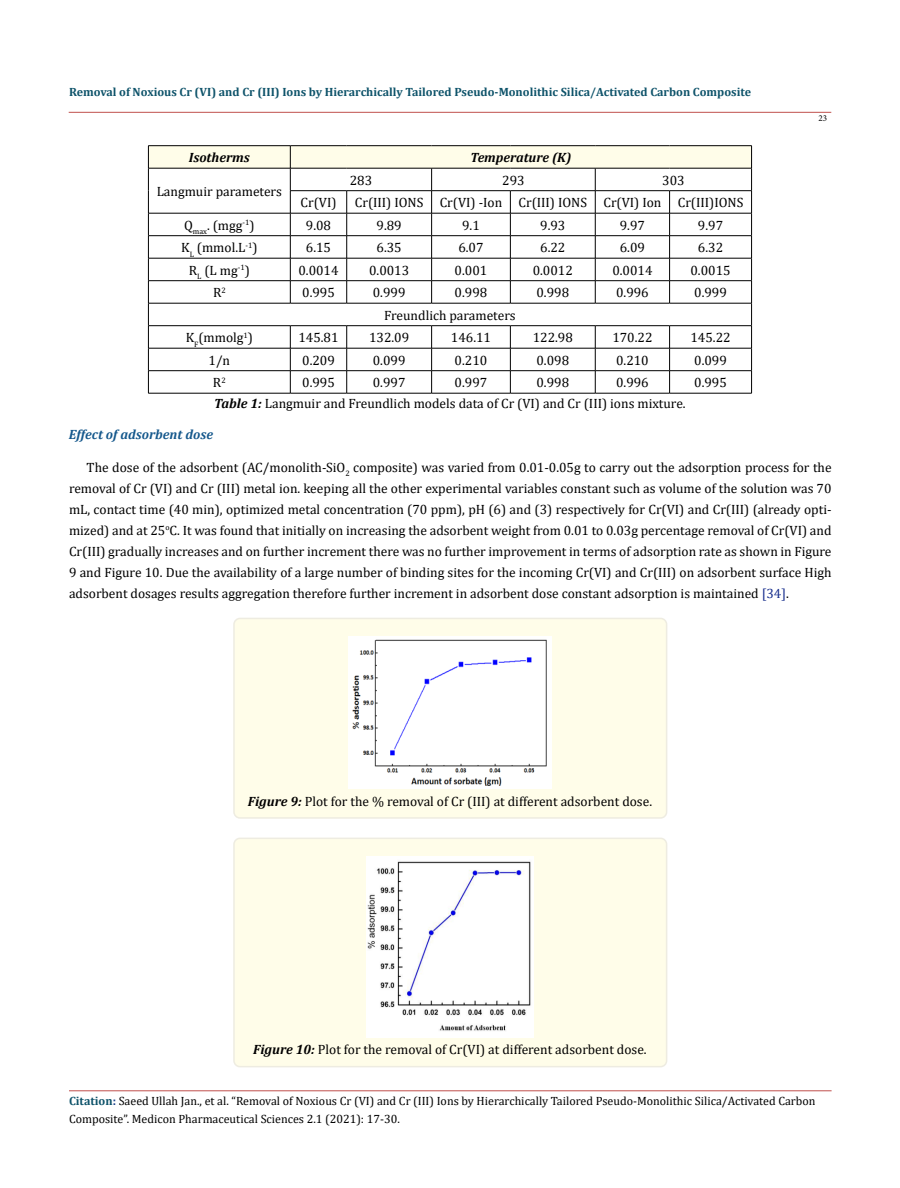
<style>
.page{position:relative;width:900px;height:1188px;background:#fff}
.page>*{position:absolute;margin:0;border:0;box-sizing:border-box;transform-origin:0 0}
.t1{font:13.5px/21px "Cambria";color:#000;text-align:justify}
.t2{font:italic 700 13.5px "Cambria";color:#000}
.t3{font:italic 700 13.5px "Cambria";color:#15588c}
.t4{font:12px/18px "Cambria";color:#000}
.t5{font:700 12px "Cambria";color:#0e536a}
.t6{font:9px "Minion Pro";color:#000}
.s1{font-weight:700;font-style:italic}
.s2{color:#152c8c}
.s3{font-weight:700;color:#0e536a}
.s4{font-weight:700;color:#173e88}
</style>
<div class="page">
<hr style="left:69px;top:1091px;width:763px;height:1px;background:#c0504d">
<hr style="left:69px;top:112px;width:762px;height:1px;background:#c0504d">
<hr style="left:148px;top:145px;width:142px;height:1px;background:#000">
<hr style="left:290px;top:145px;width:57px;height:1px;background:#000">
<hr style="left:347px;top:145px;width:85px;height:1px;background:#000">
<hr style="left:432px;top:145px;width:78px;height:1px;background:#000">
<hr style="left:510px;top:145px;width:85px;height:1px;background:#000">
<hr style="left:595px;top:145px;width:75px;height:1px;background:#000">
<hr style="left:670px;top:145px;width:82px;height:1px;background:#000">
<svg style="left:148px;top:146px;width:604px;height:247px"></svg>
<hr style="left:148px;top:393px;width:142px;height:1px;background:#000">
<hr style="left:290px;top:393px;width:57px;height:1px;background:#000">
<hr style="left:347px;top:393px;width:85px;height:1px;background:#000">
<hr style="left:432px;top:393px;width:78px;height:1px;background:#000">
<hr style="left:510px;top:393px;width:85px;height:1px;background:#000">
<hr style="left:595px;top:393px;width:75px;height:1px;background:#000">
<hr style="left:670px;top:393px;width:82px;height:1px;background:#000">
<div style="left:234px;top:618px;width:433px;height:200px;background:#fffde9;border-radius:6px"></div>
<div style="left:233px;top:618px;width:434px;height:201px;border:2px solid #eeece1;border-radius:6px"></div>
<img style="left:349px;top:637px;width:202px;height:151px">
<div style="left:234px;top:838px;width:433px;height:229px;background:#fffde9;border-radius:6px"></div>
<div style="left:233px;top:838px;width:434px;height:229px;border:2px solid #eeece1;border-radius:6px"></div>
<img style="left:367px;top:856px;width:166px;height:181px">
<p class="t5" style="left:69px;top:83px;width:684px">Removal of Noxious Cr (VI) and Cr (III) Ions by Hierarchically Tailored Pseudo-Monolithic Silica/Activated Carbon Composite</p>
<p class="t2" style="left:189px;top:148px;width:63px">Isotherms</p>
<p class="t2" style="left:471px;top:148px;width:102px">Temperature (K)</p>
<p class="t1" style="left:157px;top:181px;width:127px">Langmuir parameters</p>
<p class="t1" style="left:350px;top:170px;width:24px">283</p>
<p class="t1" style="left:502px;top:170px;width:24px">293</p>
<p class="t1" style="left:662px;top:170px;width:24px">303</p>
<p class="t1" style="left:301px;top:192px;width:38px">Cr(VI)</p>
<p class="t1" style="left:355px;top:192px;width:390px">Cr(III) IONS Cr(VI) -Ion Cr(III) IONS Cr(VI) Ion Cr(III)IONS</p>
<p class="t6" style="left:818px;top:112px;width:10px">23</p>
<p class="t1" style="left:184px;top:215px;width:72px">Q<sub>max</sub>. (mgg<sup>-1</sup>)</p>
<p class="t1" style="left:306px;top:215px;width:27px">9.08</p>
<p class="t1" style="left:377px;top:215px;width:27px">9.89</p>
<p class="t1" style="left:462px;top:215px;width:19px">9.1</p>
<p class="t1" style="left:540px;top:215px;width:27px">9.93</p>
<p class="t1" style="left:620px;top:215px;width:27px">9.97</p>
<p class="t1" style="left:698px;top:215px;width:27px">9.97</p>
<p class="t1" style="left:181px;top:237px;width:78px">K<sub>L</sub> (mmol.L<sup>-1</sup>)</p>
<p class="t1" style="left:306px;top:237px;width:27px">6.15</p>
<p class="t1" style="left:377px;top:237px;width:27px">6.35</p>
<p class="t1" style="left:458px;top:237px;width:27px">6.07</p>
<p class="t1" style="left:540px;top:237px;width:27px">6.22</p>
<p class="t1" style="left:620px;top:237px;width:27px">6.09</p>
<p class="t1" style="left:698px;top:237px;width:27px">6.32</p>
<p class="t1" style="left:189px;top:260px;width:62px">R<sub>L</sub> (L mg<sup>-1</sup>)</p>
<p class="t1" style="left:298px;top:260px;width:42px">0.0014</p>
<p class="t1" style="left:369px;top:260px;width:42px">0.0013</p>
<p class="t1" style="left:455px;top:260px;width:34px">0.001</p>
<p class="t1" style="left:533px;top:260px;width:42px">0.0012</p>
<p class="t1" style="left:612px;top:260px;width:42px">0.0014</p>
<p class="t1" style="left:691px;top:260px;width:42px">0.0015</p>
<p class="t1" style="left:213px;top:282px;width:14px">R<sup>2</sup></p>
<p class="t1" style="left:302px;top:282px;width:34px">0.995</p>
<p class="t1" style="left:373px;top:282px;width:34px">0.999</p>
<p class="t1" style="left:455px;top:282px;width:34px">0.998</p>
<p class="t1" style="left:536px;top:282px;width:34px">0.998</p>
<p class="t1" style="left:616px;top:282px;width:34px">0.996</p>
<p class="t1" style="left:694px;top:282px;width:34px">0.999</p>
<p class="t1" style="left:384px;top:305px;width:133px">Freundlich parameters</p>
<p class="t1" style="left:186px;top:327px;width:69px">K<sub>F</sub>(mmolg<sup>1</sup>)</p>
<p class="t1" style="left:298px;top:327px;width:42px">145.81</p>
<p class="t1" style="left:369px;top:327px;width:42px">132.09</p>
<p class="t1" style="left:451px;top:327px;width:42px">146.11</p>
<p class="t1" style="left:533px;top:327px;width:42px">122.98</p>
<p class="t1" style="left:612px;top:327px;width:42px">170.22</p>
<p class="t1" style="left:691px;top:327px;width:42px">145.22</p>
<p class="t1" style="left:209px;top:350px;width:23px">1/n</p>
<p class="t1" style="left:302px;top:350px;width:34px">0.209</p>
<p class="t1" style="left:373px;top:350px;width:34px">0.099</p>
<p class="t1" style="left:455px;top:350px;width:34px">0.210</p>
<p class="t1" style="left:536px;top:350px;width:34px">0.098</p>
<p class="t1" style="left:616px;top:350px;width:34px">0.210</p>
<p class="t1" style="left:694px;top:350px;width:34px">0.099</p>
<p class="t1" style="left:213px;top:372px;width:14px">R<sup>2</sup></p>
<p class="t1" style="left:302px;top:372px;width:34px">0.995</p>
<p class="t1" style="left:373px;top:372px;width:34px">0.997</p>
<p class="t1" style="left:455px;top:372px;width:34px">0.997</p>
<p class="t1" style="left:536px;top:372px;width:34px">0.998</p>
<p class="t1" style="left:616px;top:372px;width:34px">0.996</p>
<p class="t1" style="left:694px;top:372px;width:34px">0.995</p>
<p class="t1" style="left:214px;top:392px;width:473px"><span class="s1">Table 1:</span> Langmuir and Freundlich models data of Cr (VI) and Cr (III) ions mixture.</p>
<p class="t3" style="left:69px;top:425px;width:146px">Effect of adsorbent dose</p>
<p class="t1" style="left:69px;top:457px;width:764px;text-indent:18px">The dose of the adsorbent (AC/monolith-SiO<sub>2</sub> composite) was varied from 0.01-0.05g to carry out the adsorption process for the removal of Cr (VI) and Cr (III) metal ion. keeping all the other experimental variables constant such as volume of the solution was 70 mL, contact time (40 min), optimized metal concentration (70 ppm), pH (6) and (3) respectively for Cr(VI) and Cr(III) (already opti&shy;mized) and at 25<sup>o</sup>C. It was found that initially on increasing the adsorbent weight from 0.01 to 0.03g percentage removal of Cr(VI) and Cr(III) gradually increases and on further increment there was no further improvement in terms of adsorption rate as shown in Figure 9 and Figure 10. Due the availability of a large number of binding sites for the incoming Cr(VI) and Cr(III) on adsorbent surface High adsorbent dosages results aggregation therefore further increment in adsorbent dose constant adsorption is maintained <span class="s2">[34]</span>.</p>
<p class="t1" style="left:248px;top:790px;width:406px"><span class="s1">Figure 9:</span> Plot for the % removal of Cr (III) at different adsorbent dose.</p>
<p class="t1" style="left:253px;top:1039px;width:395px"><span class="s1">Figure 10:</span> Plot for the removal of Cr(VI) at different adsorbent dose.</p>
<p class="t4" style="left:69px;top:1092px;width:748px"><span class="s3">Citation</span><span class="s4">:</span> Saeed Ullah Jan., et al. “Removal of Noxious Cr (VI) and Cr (III) Ions by Hierarchically Tailored Pseudo-Monolithic Silica/Activated Carbon<br>Composite”. Medicon Pharmaceutical Sciences 2.1 (2021): 17-30.</p>
</div>
